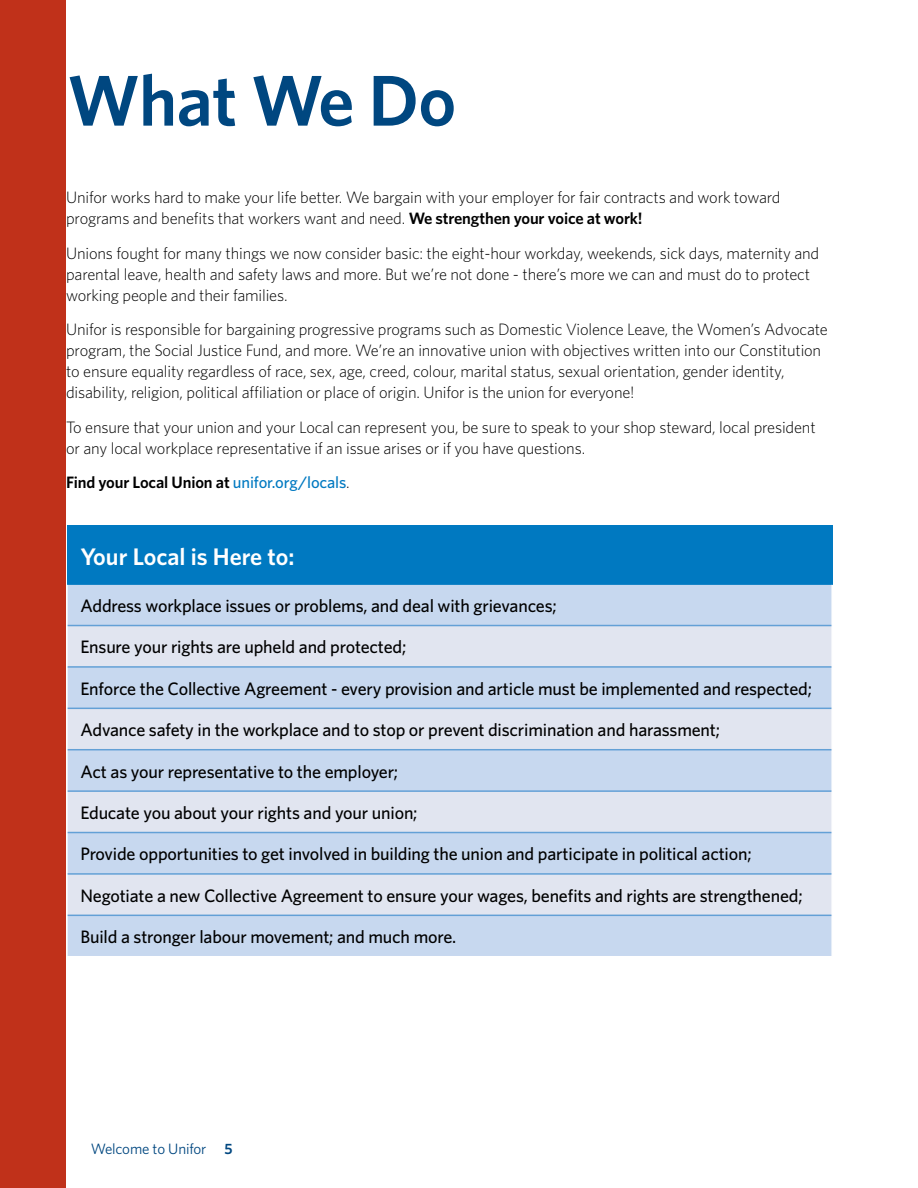
<style>
.page{position:relative;width:918px;height:1188px;background:#fff}
.page>*{position:absolute;margin:0;border:0;box-sizing:border-box;transform-origin:0 0}
.t1{font:600 72px "Whitney";letter-spacing:-.01em;color:#004780}
.t2{font:600 24px "Whitney";color:#fff}
.t3{font:500 18px "Whitney";letter-spacing:-.01em;color:#000}
.t4{font:300 16.5px/21px "Whitney";letter-spacing:-.01em;color:#000}
.t5{font:600 16.5px "Whitney";letter-spacing:-.01em;color:#000}
.t6{font:15px "Whitney";letter-spacing:-.01em;color:#004780}
.s1{font-weight:600}
.s2{font-weight:500;color:#0079c1}
.s3{font-weight:300}
</style>
<div class="page">
<div style="left:0;top:0;width:66px;height:1188px;background:#c0311a"></div>
<div style="left:67px;top:525px;width:765px;height:60px;background:#0079c1"></div>
<div style="left:68px;top:585px;width:763px;height:371px;background:#c7d8ef"></div>
<svg style="left:68px;top:626px;width:763px;height:289px;background:#d4deef"></svg>
<hr style="left:68px;top:625px;width:763px;height:1px;background:#63a0d6">
<hr style="left:68px;top:666px;width:763px;height:2px;background:#63a0d6">
<hr style="left:68px;top:708px;width:763px;height:1px;background:#63a0d6">
<hr style="left:68px;top:749px;width:763px;height:1px;background:#63a0d6">
<hr style="left:68px;top:790px;width:763px;height:2px;background:#63a0d6">
<hr style="left:68px;top:832px;width:763px;height:1px;background:#63a0d6">
<hr style="left:68px;top:873px;width:763px;height:2px;background:#63a0d6">
<hr style="left:68px;top:915px;width:763px;height:1px;background:#63a0d6">
<h1 class="t1" style="left:68px;top:53px;width:390px">What We Do</h1>
<p class="t4" style="left:66px;top:187px;width:716px">Unifor works hard to make your life better. We bargain with your employer for fair contracts and work toward programs and benefits that workers want and need. <span class="s1">We strengthen your voice at work!</span></p>
<p class="t4" style="left:66px;top:242px;width:755px">Unions fought for many things we now consider basic: the eight-hour workday, weekends, sick days, maternity and parental leave, health and safety laws and more. But we’re not done - there’s more we can and must do to protect working people and their families.</p>
<p class="t4" style="left:66px;top:319px;width:763px">Unifor is responsible for bargaining progressive programs such as Domestic Violence Leave, the Women’s Advocate program, the Social Justice Fund, and more. We’re an innovative union with objectives written into our Constitution to ensure equality regardless of race, sex, age, creed, colour, marital status, sexual orientation, gender identity, disability, religion, political affiliation or place of origin. Unifor is the union for everyone!</p>
<p class="t4" style="left:66px;top:416px;width:751px">To ensure that your union and your Local can represent you, be sure to speak to your shop steward, local president or any local workplace representative if an issue arises or if you have questions.</p>
<p class="t5" style="left:66px;top:472px;width:285px">Find your Local Union at <span class="s2">unifor.org/locals</span><span class="s3">.</span></p>
<h2 class="t2" style="left:80px;top:540px;width:216px">Your Local is Here to:</h2>
<p class="t3" style="left:80px;top:594px;width:478px">Address workplace issues or problems, and deal with grievances;</p>
<p class="t3" style="left:80px;top:635px;width:327px">Ensure your rights are upheld and protected;</p>
<p class="t3" style="left:80px;top:677px;width:733px">Enforce the Collective Agreement - every provision and article must be implemented and respected;</p>
<p class="t3" style="left:80px;top:718px;width:641px">Advance safety in the workplace and to stop or prevent discrimination and harassment;</p>
<p class="t3" style="left:80px;top:759px;width:319px">Act as your representative to the employer;</p>
<p class="t3" style="left:80px;top:801px;width:339px">Educate you about your rights and your union;</p>
<p class="t3" style="left:80px;top:842px;width:673px">Provide opportunities to get involved in building the union and participate in political action;</p>
<p class="t3" style="left:80px;top:884px;width:724px">Negotiate a new Collective Agreement to ensure your wages, benefits and rights are strengthened;</p>
<p class="t3" style="left:80px;top:925px;width:377px">Build a stronger labour movement; and much more.</p>
<p class="t6" style="left:91px;top:1139px;width:143px">Welcome to Unifor <span class="s1">5</span></p>
</div>
